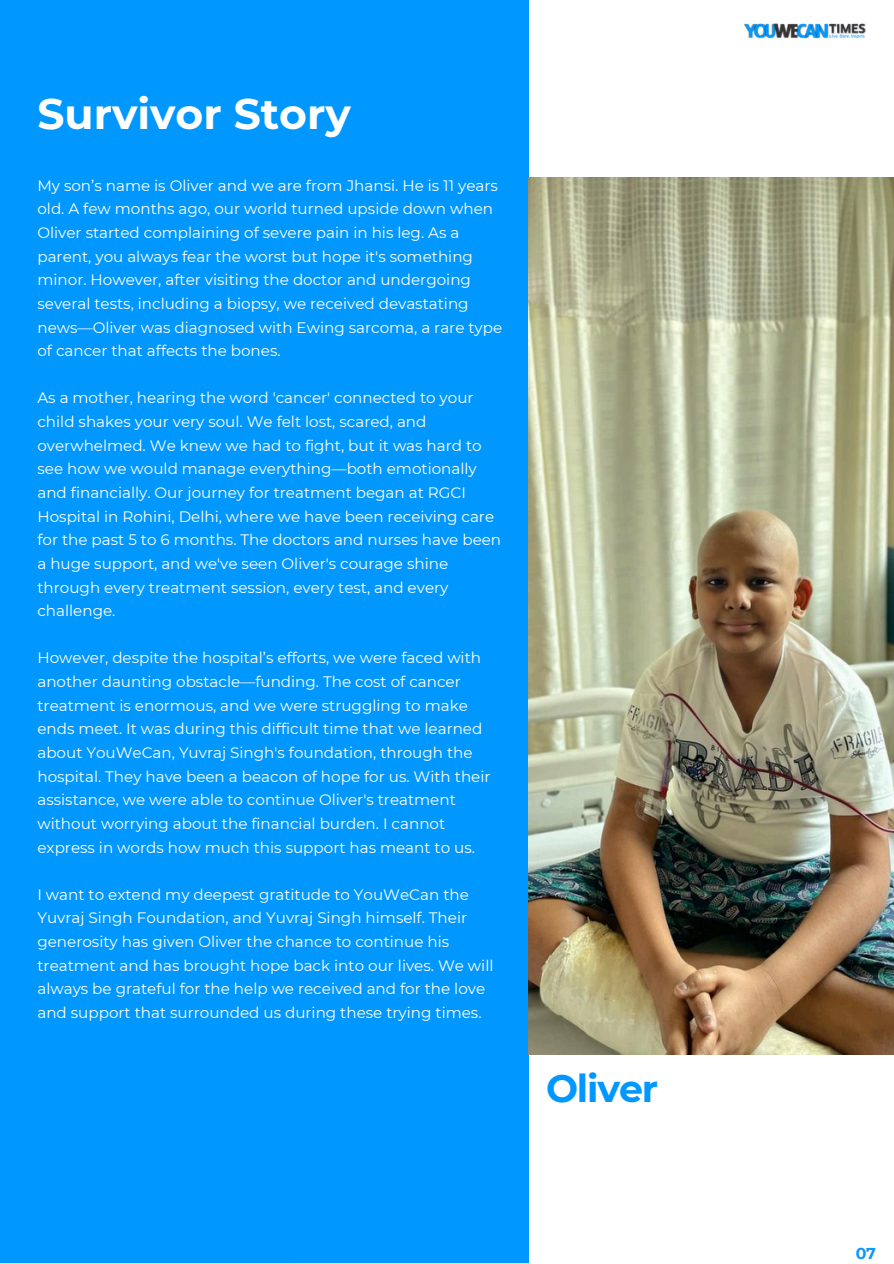
<style>
.page{position:relative;width:894px;height:1264px;background:#fff}
.page>*{position:absolute;margin:0;border:0;box-sizing:border-box;transform-origin:0 0}
.t1{font:700 42.45px "Montserrat";color:#fff}
.t2{font:700 37.95px "Montserrat";letter-spacing:-.03em;color:#0098ff}
.t3{font:700 15.75px "Montserrat";color:#0c96f8}
.t4{font:15.15px/23.7px "Montserrat";color:#fff}
</style>
<div class="page">
<div style="left:0;top:0;width:528px;height:1262px;background:#0098ff"></div>
<img style="left:744px;top:23px;width:122px;height:16px">
<img style="left:528px;top:178px;width:365px;height:876px">
<p class="t1" style="left:37px;top:88px;width:315px">Survivor Story</p>
<p class="t4" style="left:37px;top:173px;width:466px">My son’s name is Oliver and we are from Jhansi. He is 11 years old. A few months ago, our world turned upside down when Oliver started complaining of severe pain in his leg. As a parent, you always fear the worst but hope it's something minor. However, after visiting the doctor and undergoing several tests, including a biopsy, we received devastating news—Oliver was diagnosed with Ewing sarcoma, a rare type of cancer that affects the bones.</p>
<p class="t4" style="left:37px;top:386px;width:465px">As a mother, hearing the word 'cancer' connected to your child shakes your very soul. We felt lost, scared, and overwhelmed. We knew we had to fight, but it was hard to see how we would manage everything—both emotionally and financially. Our journey for treatment began at RGCI Hospital in Rohini, Delhi, where we have been receiving care for the past 5 to 6 months. The doctors and nurses have been a huge support, and we've seen Oliver's courage shine through every treatment session, every test, and every challenge.</p>
<p class="t4" style="left:37px;top:646px;width:454px">However, despite the hospital’s efforts, we were faced with another daunting obstacle—funding. The cost of cancer treatment is enormous, and we were struggling to make ends meet. It was during this difficult time that we learned about YouWeCan, Yuvraj Singh's foundation, through the hospital. They have been a beacon of hope for us. With their assistance, we were able to continue Oliver's treatment without worrying about the financial burden. I cannot express in words how much this support has meant to us.</p>
<p class="t4" style="left:37px;top:882px;width:457px">I want to extend my deepest gratitude to YouWeCan the Yuvraj Singh Foundation, and Yuvraj Singh himself. Their generosity has given Oliver the chance to continue his treatment and has brought hope back into our lives. We will always be grateful for the help we received and for the love and support that surrounded us during these trying times.</p>
<h2 class="t2" style="left:546px;top:1065px;width:114px">Oliver</h2>
<p class="t3" style="left:855px;top:1244px;width:21px">07</p>
</div>
